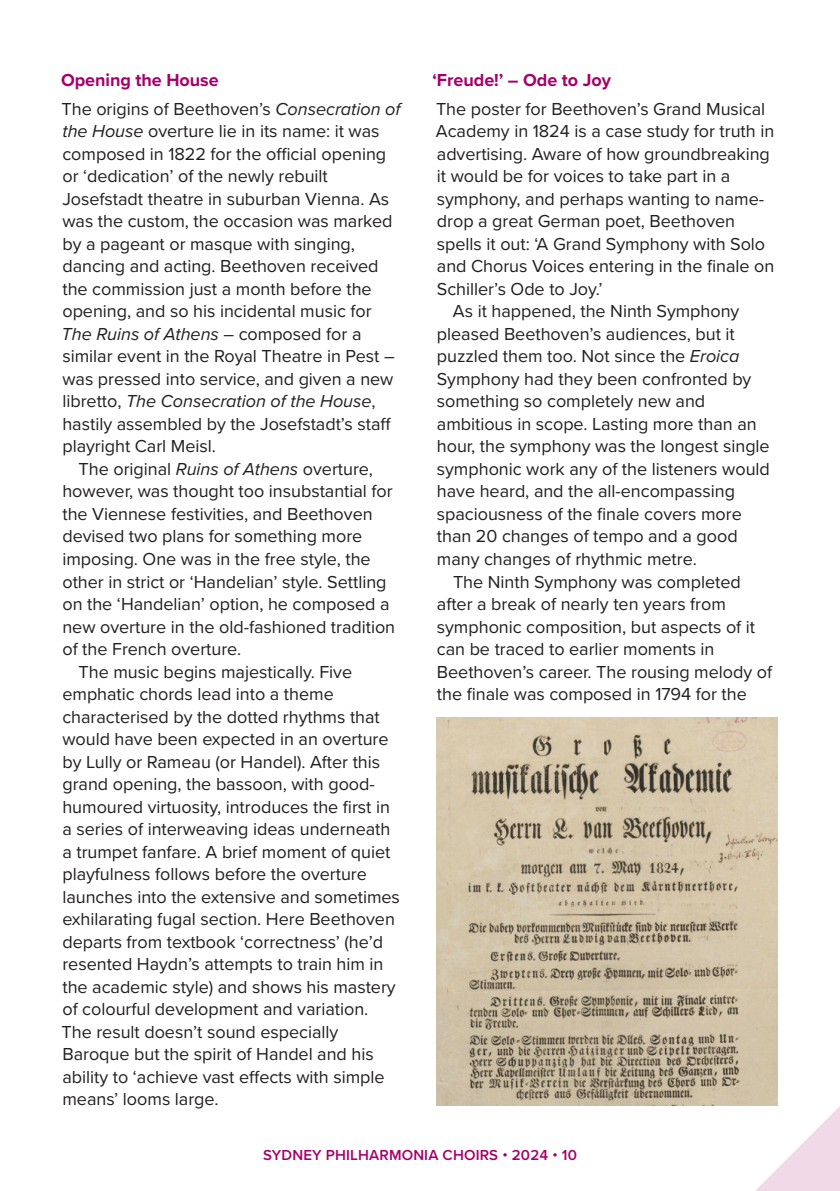
<style>
.page{position:relative;width:840px;height:1191px;background:#fff}
.page>*{position:absolute;margin:0;border:0;box-sizing:border-box;transform-origin:0 0}
.t1{font:18px/22.4px "Proxima Nova";letter-spacing:-.005em;color:#231f20}
.t2{font:700 18px "Proxima Nova";letter-spacing:-.005em;color:#a5006a}
.t3{font:600 15px "Proxima Nova";letter-spacing:.01em;color:#a5006a}
.s1{font-weight:700;color:#a5006a}
.s2{font-style:italic}
</style>
<div class="page">
<svg style="left:755px;top:1107px;width:84px;height:84px"></svg>
<img style="left:436px;top:717px;width:341px;height:389px">
<p class="t1" style="left:61px;top:67px;width:341px;line-height:28.4px"><span class="s1">Opening the House<br></span>The origins of Beethoven’s <span class="s2">Consecration of</span></p>
<p class="t1" style="left:62px;top:121px;width:334px"><span class="s2">the House</span> overture lie in its name: it was composed in 1822 for the official opening or ‘dedication’ of the newly rebuilt Josefstadt theatre in suburban Vienna. As was the custom, the occasion was marked by a pageant or masque with singing, dancing and acting. Beethoven received the commission just a month before the opening, and so his incidental music for <span class="s2">The Ruins of Athens</span> – composed for a similar event in the Royal Theatre in Pest – was pressed into service, and given a new libretto, <span class="s2">The Consecration of the House</span>, hastily assembled by the Josefstadt’s staff playright Carl Meisl.</p>
<p class="t1" style="left:79px;top:458px;width:296px">The original <span class="s2">Ruins of Athens</span> overture,</p>
<p class="t1" style="left:62px;top:481px;width:331px">however, was thought too insubstantial for</p>
<p class="t1" style="left:62px;top:503px;width:311px">the Viennese festivities, and Beethoven</p>
<p class="t1" style="left:62px;top:526px;width:301px">devised two plans for something more</p>
<p class="t1" style="left:62px;top:548px;width:309px">imposing. One was in the free style, the</p>
<p class="t1" style="left:62px;top:571px;width:325px">other in strict or ‘Handelian’ style. Settling</p>
<p class="t1" style="left:62px;top:593px;width:328px">on the ‘Handelian’ option, he composed a</p>
<p class="t1" style="left:62px;top:616px;width:334px">new overture in the old-fashioned tradition</p>
<p class="t1" style="left:62px;top:638px;width:180px">of the French overture.</p>
<p class="t1" style="left:79px;top:661px;width:275px">The music begins majestically. Five</p>
<p class="t1" style="left:62px;top:683px;width:273px">emphatic chords lead into a theme</p>
<p class="t1" style="left:62px;top:706px;width:319px">characterised by the dotted rhythms that</p>
<p class="t1" style="left:62px;top:728px;width:327px">would have been expected in an overture</p>
<p class="t1" style="left:62px;top:751px;width:319px">by Lully or Rameau (or Handel). After this</p>
<p class="t1" style="left:62px;top:773px;width:314px">grand opening, the bassoon, with good-</p>
<p class="t1" style="left:62px;top:796px;width:329px">humoured virtuosity, introduces the first in</p>
<p class="t1" style="left:62px;top:818px;width:329px">a series of interweaving ideas underneath</p>
<p class="t1" style="left:62px;top:841px;width:329px">a trumpet fanfare. A brief moment of quiet</p>
<p class="t1" style="left:62px;top:863px;width:306px">playfulness follows before the overture</p>
<p class="t1" style="left:62px;top:886px;width:339px">launches into the extensive and sometimes</p>
<p class="t1" style="left:62px;top:908px;width:334px">exhilarating fugal section. Here Beethoven</p>
<p class="t1" style="left:62px;top:931px;width:322px">departs from textbook ‘correctness’ (he’d</p>
<p class="t1" style="left:62px;top:953px;width:322px">resented Haydn’s attempts to train him in</p>
<p class="t1" style="left:62px;top:976px;width:334px">the academic style) and shows his mastery</p>
<p class="t1" style="left:62px;top:998px;width:307px">of colourful development and variation.</p>
<p class="t1" style="left:62px;top:1021px;width:278px">The result doesn’t sound especially</p>
<p class="t1" style="left:62px;top:1043px;width:313px">Baroque but the spirit of Handel and his</p>
<p class="t1" style="left:62px;top:1066px;width:323px">ability to ‘achieve vast effects with simple</p>
<p class="t1" style="left:62px;top:1088px;width:158px">means’ looms large.</p>
<p class="t2" style="left:432px;top:72px;width:180px">‘Freude!’ – Ode to Joy</p>
<p class="t1" style="left:436px;top:98px;width:330px">The poster for Beethoven’s Grand Musical</p>
<p class="t1" style="left:435px;top:121px;width:339px">Academy in 1824 is a case study for truth in</p>
<p class="t1" style="left:436px;top:143px;width:334px">advertising. Aware of how groundbreaking</p>
<p class="t1" style="left:436px;top:166px;width:295px">it would be for voices to take part in a</p>
<p class="t1" style="left:436px;top:188px;width:328px">symphony, and perhaps wanting to name-</p>
<p class="t1" style="left:436px;top:211px;width:300px">drop a great German poet, Beethoven</p>
<p class="t1" style="left:436px;top:233px;width:330px">spells it out: ‘A Grand Symphony with Solo</p>
<p class="t1" style="left:436px;top:256px;width:339px">and Chorus Voices entering in the finale on</p>
<p class="t1" style="left:436px;top:278px;width:167px">Schiller’s Ode to Joy.’</p>
<p class="t1" style="left:452px;top:301px;width:288px">As it happened, the Ninth Symphony</p>
<p class="t1" style="left:436px;top:323px;width:299px">pleased Beethoven’s audiences, but it</p>
<p class="t1" style="left:436px;top:346px;width:304px">puzzled them too. Not since the <span class="s2">Eroica</span></p>
<p class="t1" style="left:436px;top:368px;width:316px">Symphony had they been confronted by</p>
<p class="t1" style="left:436px;top:391px;width:270px">something so completely new and</p>
<p class="t1" style="left:436px;top:413px;width:321px">ambitious in scope. Lasting more than an</p>
<p class="t1" style="left:436px;top:436px;width:334px">hour, the symphony was the longest single</p>
<p class="t1" style="left:436px;top:458px;width:334px">symphonic work any of the listeners would</p>
<p class="t1" style="left:436px;top:481px;width:299px">have heard, and the all-encompassing</p>
<p class="t1" style="left:436px;top:503px;width:306px">spaciousness of the finale covers more</p>
<p class="t1" style="left:436px;top:526px;width:302px">than 20 changes of tempo and a good</p>
<p class="t1" style="left:436px;top:548px;width:261px">many changes of rhythmic metre.</p>
<p class="t1" style="left:453px;top:571px;width:289px">The Ninth Symphony was completed</p>
<p class="t1" style="left:436px;top:593px;width:290px">after a break of nearly ten years from</p>
<p class="t1" style="left:436px;top:616px;width:319px">symphonic composition, but aspects of it</p>
<p class="t1" style="left:436px;top:638px;width:279px">can be traced to earlier moments in</p>
<p class="t1" style="left:436px;top:661px;width:336px">Beethoven’s career. The rousing melody of</p>
<p class="t1" style="left:436px;top:683px;width:311px">the finale was composed in 1794 for the</p>
<p class="t3" style="left:263px;top:1147px;width:315px">SYDNEY PHILHARMONIA CHOIRS • 2024 • 10</p>
</div>
